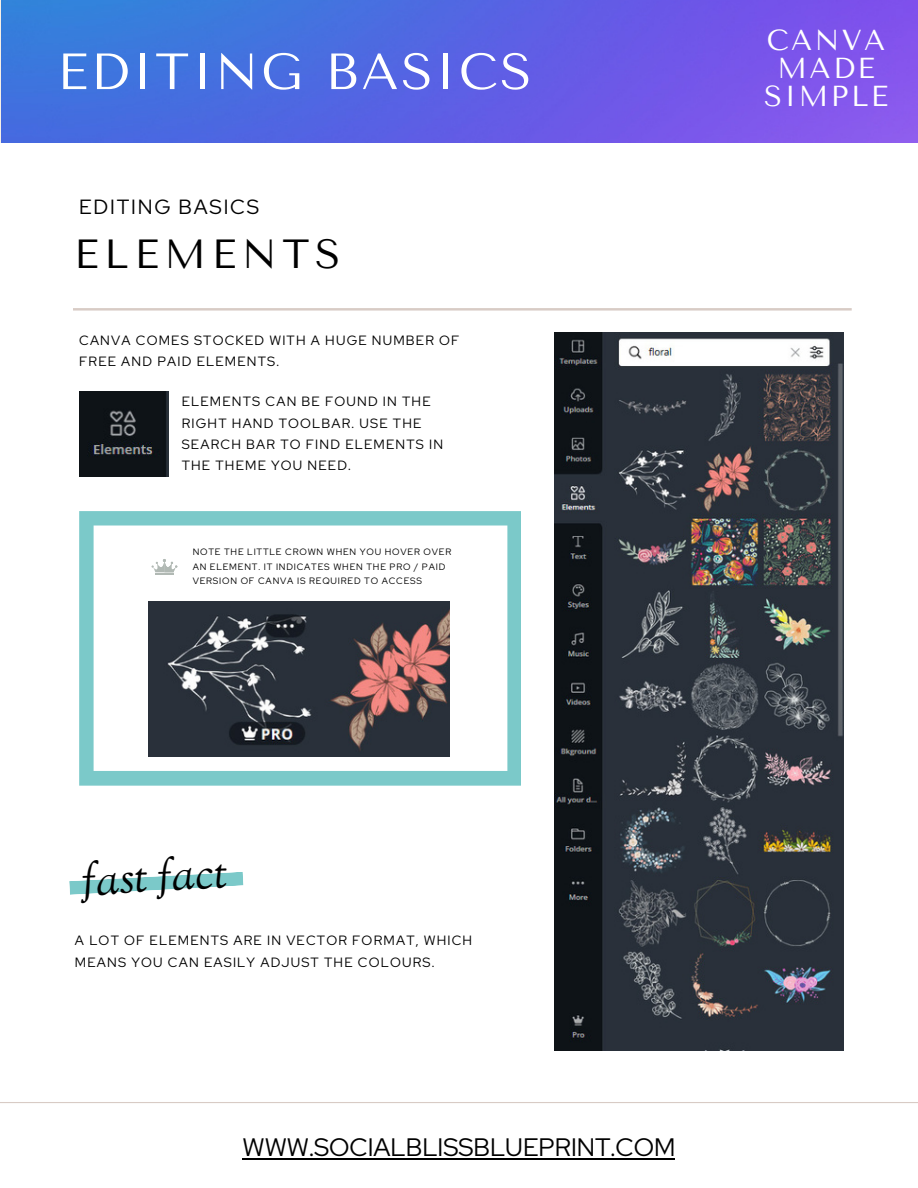
<style>
.page{position:relative;width:918px;height:1188px;background:#fff}
.page>*{position:absolute;margin:0;border:0;box-sizing:border-box;transform-origin:0 0}
.t1{font:50.85px "Tenor Sans";letter-spacing:.05em;color:#fff}
.t2{font:italic 45.6px "Sorts Mill Goudy";color:#000}
.t3{font:40.5px "Tenor Sans";letter-spacing:.14em;color:#000}
.t4{font:28.8px/28.2px "Tenor Sans";letter-spacing:.085em;color:#fff;text-align:center}
.t5{font:25.2px "Red Hat Display";color:#000}
.t6{font:20.55px "Red Hat Display";letter-spacing:.09em;color:#000}
.t7{font:13.35px/21.1px "Red Hat Display";letter-spacing:.09em;color:#000}
.t8{font:9.15px/14.5px "Red Hat Display";letter-spacing:.09em;color:#000}
</style>
<div class="page">
<svg style="left:73px;top:308px;width:779px;height:3px"></svg>
<img style="left:79px;top:392px;width:89px;height:84px">
<img style="left:554px;top:332px;width:289px;height:719px">
<svg style="left:79px;top:511px;width:442px;height:275px"></svg>
<svg style="left:152px;top:559px;width:25px;height:16px"></svg>
<img style="left:149px;top:602px;width:300px;height:155px">
<svg style="left:69px;top:872px;width:174px;height:23px"></svg>
<hr style="left:0;top:1102px;width:918px;height:1px;background:#d8cbc5">
<img style="left:1px;top:0;width:917px;height:142px">
<hr style="left:243px;top:1158px;width:432px;height:2px;background:#000">
<h1 class="t1" style="left:57px;top:42px;width:476px">EDITING BASICS</h1>
<h3 class="t6" style="left:79px;top:193px;width:182px">EDITING BASICS</h3>
<h3 class="t3" style="left:74px;top:230px;width:268px">ELEMENTS</h3>
<p class="t7" style="left:79px;top:329px;width:382px">CANVA COMES STOCKED WITH A HUGE NUMBER OF<br>FREE AND PAID ELEMENTS.</p>
<p class="t7" style="left:182px;top:391px;width:263px">ELEMENTS CAN BE FOUND IN THE<br>RIGHT HAND TOOLBAR. USE THE<br>SEARCH BAR TO FIND ELEMENTS IN<br>THE THEME YOU NEED.</p>
<p class="t8" style="left:193px;top:545px;width:260px">NOTE THE LITTLE CROWN WHEN YOU HOVER OVER<br>AN ELEMENT. IT INDICATES WHEN THE PRO / PAID<br>VERSION OF CANVA IS REQUIRED TO ACCESS</p>
<h3 class="t4" style="left:764px;top:26px;width:126px">CANVA<br>MADE<br>SIMPLE</h3>
<h2 class="t2" style="left:80px;top:851px;width:147px;rotate:-3deg">fast fact</h2>
<p class="t7" style="left:75px;top:930px;width:399px">A LOT OF ELEMENTS ARE IN VECTOR FORMAT, WHICH<br>MEANS YOU CAN EASILY ADJUST THE COLOURS.</p>
<h3 class="t5" style="left:243px;top:1131px;width:434px">WWW.SOCIALBLISSBLUEPRINT.COM</h3>
</div>
